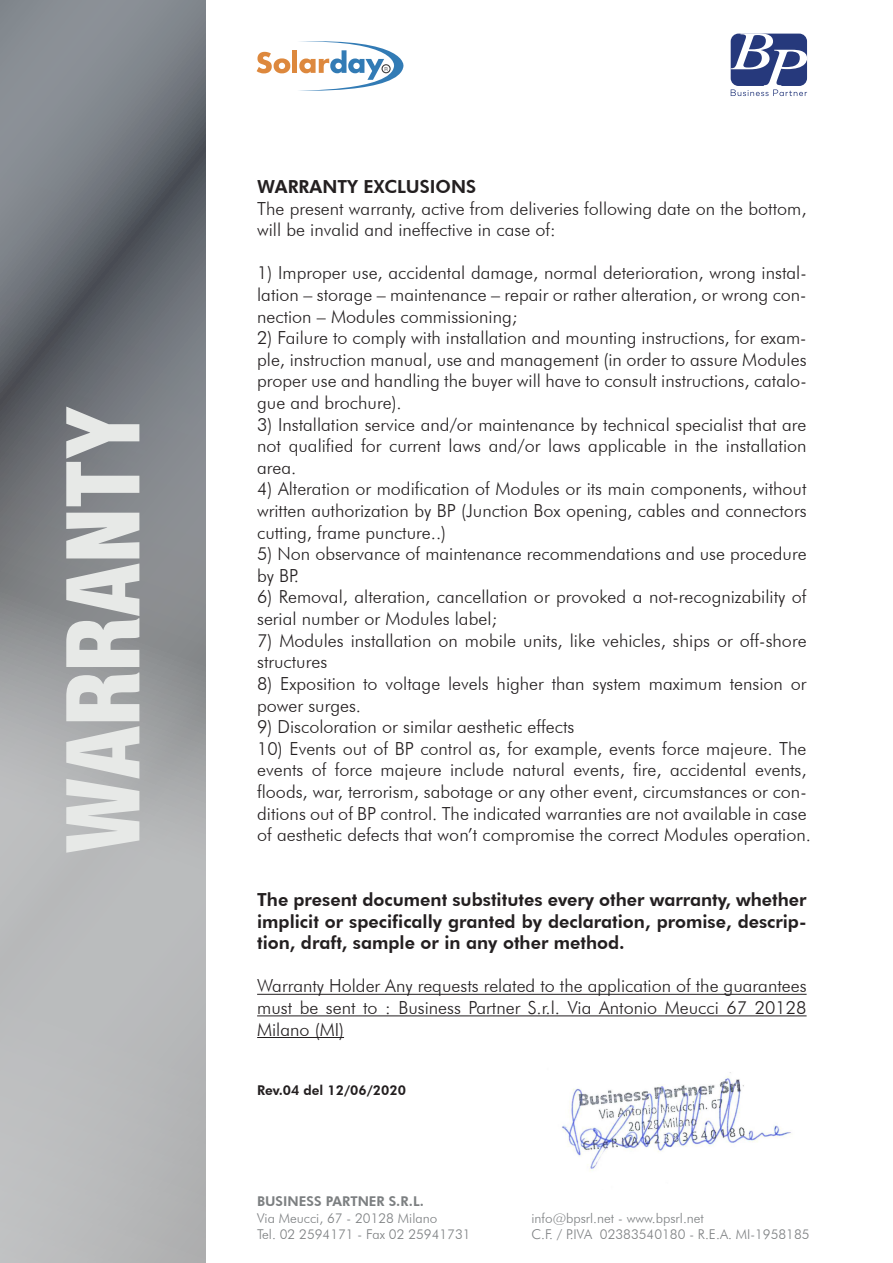
<style>
.page{position:relative;width:893px;height:1263px;background:#fff}
.page>*{position:absolute;margin:0;border:0;box-sizing:border-box;transform-origin:0 0}
.t1{font:300 18px/21.6px "Futura BT";color:#231f20}
.t2{font:800 18px/21.6px "Futura BT";color:#231f20;text-align:justify}
.t3{font:300 13.5px "Futura BT";color:#7c7f81}
.t4{font:800 13.5px "Futura BT";color:#7c7f81}
.t5{font:800 13.5px "Futura BT";color:#231f20}
.t6{font:5.25px "Sinhala Sangam MN";color:#3e3e3f}
</style>
<div class="page">
<svg style="left:0;top:0;width:206px;height:1263px;background:#94979a"></svg>
<hr style="left:257px;top:994px;width:550px;height:1px;background:#231f20">
<hr style="left:257px;top:1015px;width:550px;height:1px;background:#231f20">
<hr style="left:257px;top:1037px;width:87px;height:1px;background:#231f20">
<svg style="left:257px;top:52px;width:33px;height:21px"></svg>
<div style="left:292px;top:50px;width:5px;height:23px;background:#dd883d"></div>
<svg style="left:299px;top:41px;width:105px;height:50px"></svg>
<svg style="left:731px;top:33px;width:76px;height:63px"></svg>
<svg style="left:66px;top:513px;width:73px;height:340px;background:#cdcfcf"></svg>
<svg style="left:66px;top:407px;width:73px;height:99px;background:#aeb1b3"></svg>
<img style="left:562px;top:1072px;width:229px;height:99px">
<p class="t6" style="left:384px;top:65px;width:5px">R</p>
<p class="t2" style="left:257px;top:176px;width:221px">WARRANTY EXCLUSIONS</p>
<p class="t1" style="left:257px;top:197px;width:551px">The present warranty, active from deliveries following date on the bottom, will be invalid and ineffective in case of:</p>
<p class="t1" style="left:257px;top:262px;width:551px;text-align:justify">1) Improper use, accidental damage, normal deterioration, wrong instal&shy;lation – storage – maintenance – repair or rather alteration, or wrong con&shy;nection – Modules commissioning;</p>
<p class="t1" style="left:257px;top:327px;width:551px;text-align:justify">2) Failure to comply with installation and mounting instructions, for exam&shy;ple, instruction manual, use and management (in order to assure Modules proper use and handling the buyer will have to consult instructions, catalo&shy;gue and brochure).</p>
<p class="t1" style="left:257px;top:413px;width:551px;text-align:justify">3) Installation service and/or maintenance by technical specialist that are not qualified for current laws and/or laws applicable in the installation area.</p>
<p class="t1" style="left:257px;top:478px;width:551px;text-align:justify">4) Alteration or modification of Modules or its main components, without written authorization by BP (Junction Box opening, cables and connectors cutting, frame puncture..)</p>
<p class="t1" style="left:257px;top:543px;width:551px">5) Non observance of maintenance recommendations and use procedure by BP.</p>
<p class="t1" style="left:257px;top:586px;width:551px">6) Removal, alteration, cancellation or provoked a not-recognizability of serial number or Modules label;</p>
<p class="t1" style="left:257px;top:629px;width:551px">7) Modules installation on mobile units, like vehicles, ships or off-shore structures</p>
<p class="t1" style="left:257px;top:672px;width:551px">8) Exposition to voltage levels higher than system maximum tension or power surges.</p>
<p class="t1" style="left:257px;top:716px;width:319px">9) Discoloration or similar aesthetic effects</p>
<p class="t1" style="left:257px;top:737px;width:555px">10) Events out of BP control as, for example, events force majeure. The events of force majeure include natural events, fire, accidental events, floods, war, terrorism, sabotage or any other event, circumstances or con&shy;ditions out of BP control. The indicated warranties are not available in case of aesthetic defects that won’t compromise the correct Modules operation.</p>
<p class="t2" style="left:257px;top:888px;width:551px">The present document substitutes every other warranty, whether implicit or specifically granted by declaration, promise, descrip&shy;tion, draft, sample or in any other method.</p>
<p class="t1" style="left:257px;top:975px;width:551px;text-align:justify">Warranty Holder Any requests related to the application of the guarantees must be sent to : Business Partner S.r.l. Via Antonio Meucci 67 20128<br>Milano (MI)</p>
<p class="t5" style="left:257px;top:1082px;width:150px">Rev.04 del 12/06/2020</p>
<p class="t4" style="left:257px;top:1193px;width:168px">BUSINESS PARTNER S.R.L.</p>
<p class="t3" style="left:257px;top:1209px;width:182px">Via Meucci, 67 - 20128 Milano</p>
<p class="t3" style="left:531px;top:1209px;width:174px">info@bpsrl.net - www.bpsrl.net</p>
<p class="t3" style="left:257px;top:1226px;width:215px">Tel. 02 2594171 - Fax 02 25941731</p>
<p class="t3" style="left:531px;top:1226px;width:280px">C.F. / P.IVA 02383540180 - R.E.A. MI-1958185</p>
</div>
